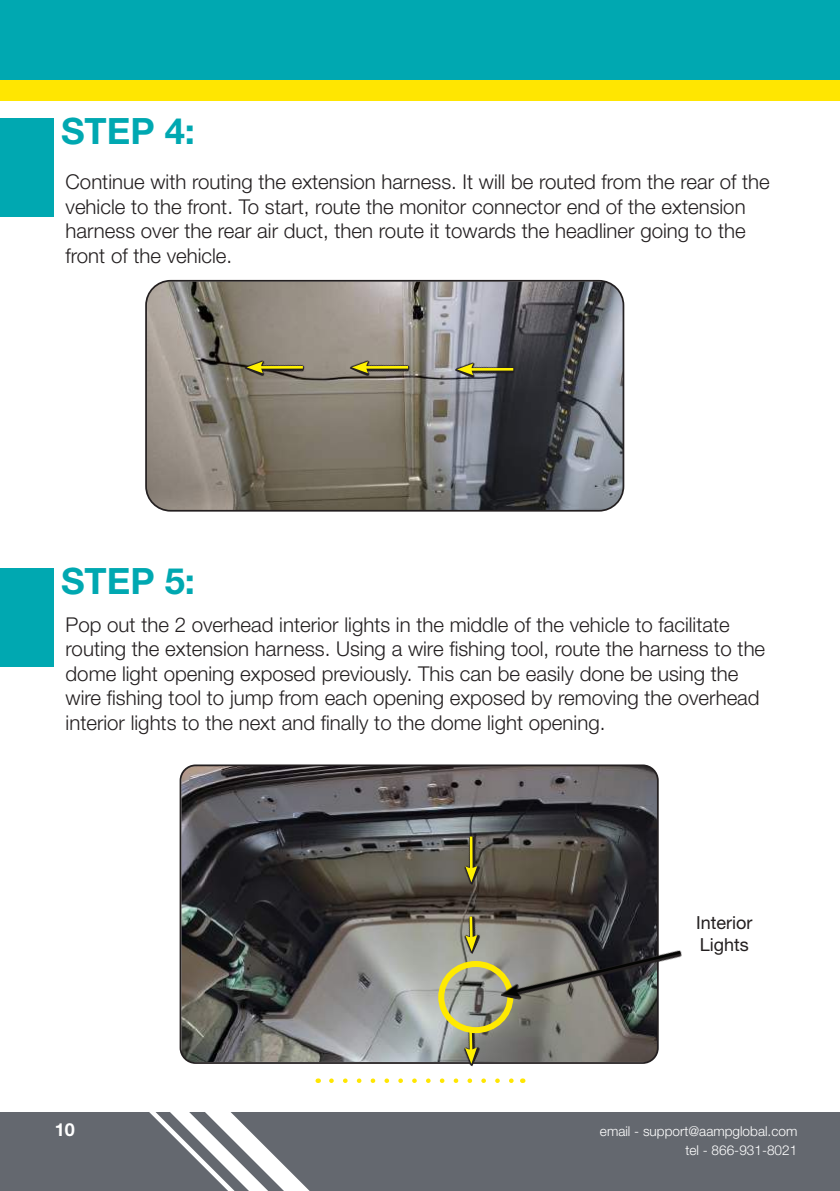
<style>
.page{position:relative;width:840px;height:1191px;background:#fff}
.page>*{position:absolute;margin:0;border:0;box-sizing:border-box;transform-origin:0 0}
.t1{font:700 36.4px "Helvetica Neue LT Pro";color:#00a8b1}
.t2{font:300 20.4px/24.6px "Helvetica Neue LT Pro";color:#231f20}
.t3{font:18px/21.6px "Helvetica Neue LT Pro";color:#231f20}
.t4{font:700 18px "Helvetica Neue LT Pro";color:#fff}
.t5{font:300 13.6px/18.2px "Helvetica Neue LT Pro";color:#fff;text-align:right}
</style>
<div class="page">
<div style="left:0;top:2px;width:839px;height:99px;background:#ffe601"></div>
<div style="left:0;top:0;width:839px;height:80px;background:#00a8b1"></div>
<div style="left:0;top:1111px;width:839px;height:80px;background:#64686f"></div>
<div style="left:0;top:118px;width:53px;height:99px;background:#00a8b1"></div>
<img style="left:146px;top:281px;width:477px;height:230px">
<div style="left:145px;top:280px;width:479px;height:231px;border:2px solid #231f20;border-radius:24px"></div>
<div style="left:0;top:568px;width:53px;height:98px;background:#00a8b1"></div>
<svg style="left:244px;top:343px;width:62px;height:48px;background:#8a8268"></svg>
<img style="left:182px;top:767px;width:475px;height:144px">
<svg style="left:449px;top:833px;width:42px;height:51px;background:#66624a"></svg>
<svg style="left:349px;top:343px;width:62px;height:48px;background:#948c72"></svg>
<svg style="left:454px;top:345px;width:62px;height:48px;background:#7d7e78"></svg>
<svg style="left:89px;top:911px;width:594px;height:280px"></svg>
<h1 class="t1" style="left:61px;top:108px;width:135px">STEP 4:</h1>
<p class="t2" style="left:66px;top:169px;width:705px">Continue with routing the extension harness. It will be routed from the rear of the vehicle to the front. To start, route the monitor connector end of the extension harness over the rear air duct, then route it towards the headliner going to the front of the vehicle.</p>
<h1 class="t1" style="left:61px;top:558px;width:135px">STEP 5:</h1>
<p class="t2" style="left:66px;top:612px;width:700px">Pop out the 2 overhead interior lights in the middle of the vehicle to facilitate routing the extension harness. Using a wire fishing tool, route the harness to the dome light opening exposed previously. This can be easily done be using the wire fishing tool to jump from each opening exposed by removing the overhead interior lights to the next and finally to the dome light opening.</p>
<p class="t3" style="left:695px;top:912px;width:58px">Interior<br>Lights</p>
<p class="t4" style="left:55px;top:1118px;width:21px">10</p>
<p class="t5" style="left:599px;top:1122px;width:199px">email - support@aampglobal.com tel - 866-931-8021</p>
</div>
